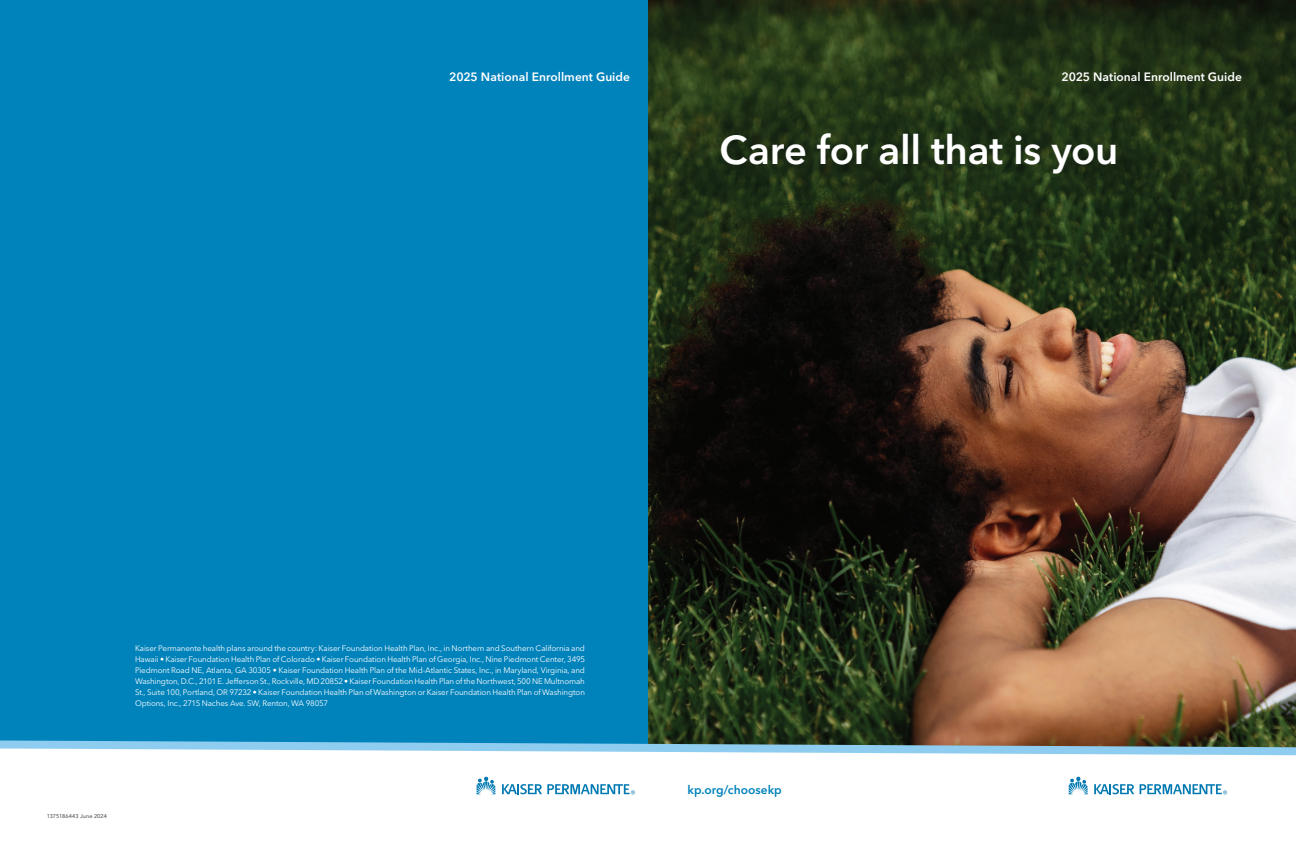
<style>
.page{position:relative;width:1296px;height:864px;background:#fff}
.page>*{position:absolute;margin:0;border:0;box-sizing:border-box;transform-origin:0 0}
.Title_1{font:600 40px "Avenir Next LT Pro";letter-spacing:-.01em;color:#fff}
.t1{font:600 12px "Avenir Next LT Pro";color:#fff}
.t2{font:600 12px "Avenir Next LT Pro";color:#0082bb}
.Footnotes_11_14{font:8px/11px "Avenir Next LT Pro";letter-spacing:-.015em;color:#fff;text-align:justify}
.t3{font:5.5px "Avenir Next LT Pro";letter-spacing:.015em;color:#231f20}
</style>
<div class="page">
<div style="left:0;top:0;width:657px;height:747px;background:#0082bb"></div>
<img style="left:648px;top:0;width:648px;height:736px">
<svg style="left:0;top:736px;width:1296px;height:20px"></svg>
<svg style="left:1069px;top:777px;width:19px;height:17px"></svg>
<svg style="left:1094px;top:784px;width:40px;height:10px"></svg>
<svg style="left:1140px;top:784px;width:87px;height:10px"></svg>
<svg style="left:477px;top:777px;width:18px;height:17px"></svg>
<svg style="left:502px;top:784px;width:133px;height:10px"></svg>
<p class="t1" style="left:449px;top:69px;width:182px">2025 National Enrollment Guide</p>
<p class="t1" style="left:1061px;top:69px;width:182px">2025 National Enrollment Guide</p>
<p class="Title_1" style="left:720px;top:126px;width:400px">Care for all that is you</p>
<p class="Footnotes_11_14" style="left:135px;top:643px;width:452px">Kaiser Permanente health plans around the country: Kaiser Foundation Health Plan, Inc., in Northern and Southern California and Hawaii • Kaiser Foundation Health Plan of Colorado • Kaiser Foundation Health Plan of Georgia, Inc., Nine Piedmont Center, 3495<br>Piedmont Road NE, Atlanta, GA 30305 • Kaiser Foundation Health Plan of the Mid-Atlantic States, Inc., in Maryland, Virginia, and Washington, D.C., 2101 E. Jefferson St., Rockville, MD 20852 • Kaiser Foundation Health Plan of the Northwest, 500 NE Multnomah St., Suite 100, Portland, OR 97232 • Kaiser Foundation Health Plan of Washington or Kaiser Foundation Health Plan of Washington Options, Inc., 2715 Naches Ave. SW, Renton, WA 98057</p>
<p class="t3" style="left:47px;top:813px;width:62px">1375186443 June 2024</p>
<p class="t2" style="left:687px;top:783px;width:96px">kp.org/choosekp</p>
</div>
